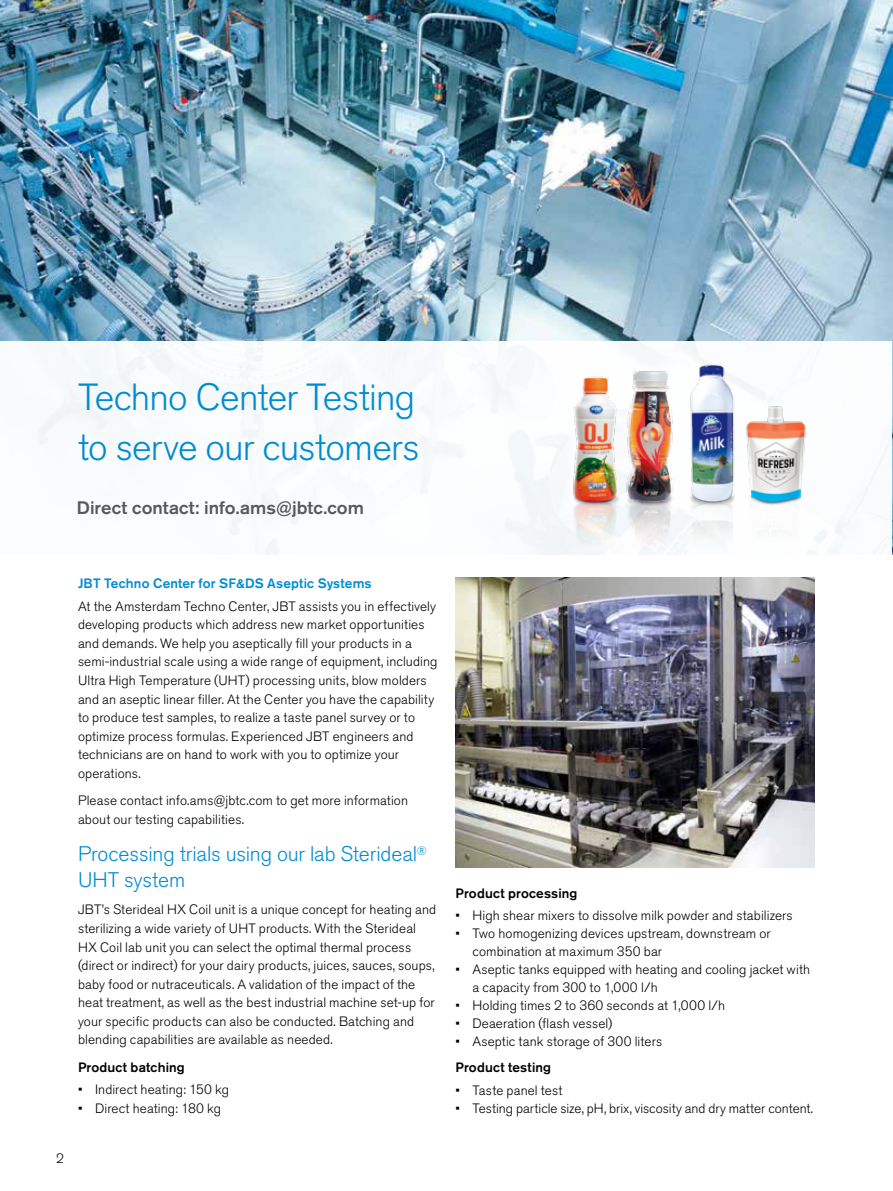
<style>
.page{position:relative;width:893px;height:1191px;background:#fff}
.page>*{position:absolute;margin:0;border:0;box-sizing:border-box;transform-origin:0 0}
.Headline_LRG{font:300 37.5px/49.5px "Akzidenz Grotesk Pro";letter-spacing:-.02em;color:#008cd2}
.Bodycopy{font:300 21px/25.8px "Akzidenz Grotesk Pro";letter-spacing:-.005em;color:#008cd2}
.Bodycopy-2{font:500 18px "Akzidenz Grotesk Pro";color:#58595b}
.Bodycopy-3{font:300 13.5px/18.6px "Akzidenz Grotesk Pro";letter-spacing:.01em;color:#000}
.Bodycopy-4{font:500 13.5px "Akzidenz Grotesk Pro";letter-spacing:.01em;color:#000}
.Bodycopy-5{font:500 13.5px "Akzidenz Grotesk Pro";letter-spacing:.01em;color:#008cd2}
</style>
<div class="page">
<img style="left:455px;top:577px;width:360px;height:290px">
<img style="left:0;top:0;width:893px;height:555px">
<div style="left:0;top:341px;width:892px;height:220px;background:#fff"></div>
<img style="left:571px;top:327px;width:185px;height:290px">
<img style="left:737px;top:491px;width:75px;height:104px">
<img style="left:739px;top:402px;width:73px;height:104px">
<p class="Headline_LRG" style="left:78px;top:372px;width:343px">Techno Center Testing to serve our customers</p>
<p class="Bodycopy-2" style="left:77px;top:496px;width:289px">Direct contact: info.ams@jbtc.com</p>
<p class="Bodycopy-5" style="left:78px;top:574px;width:295px">JBT Techno Center for SF&amp;DS Aseptic Systems</p>
<p class="Bodycopy-3" style="left:78px;top:596px;width:361px">At the Amsterdam Techno Center, JBT assists you in effectively developing products which address new market opportunities and demands. We help you aseptically fill your products in a semi-industrial scale using a wide range of equipment, including Ultra High Temperature (UHT) processing units, blow molders and an aseptic linear filler. At the Center you have the capability to produce test samples, to realize a taste panel survey or to optimize process formulas. Experienced JBT engineers and technicians are on hand to work with you to optimize your operations.</p>
<p class="Bodycopy-3" style="left:78px;top:791px;width:332px">Please contact info.ams@jbtc.com to get more information about our testing capabilities.</p>
<p class="Bodycopy" style="left:78px;top:841px;width:351px">Processing trials using our lab Sterideal<sup>®<br></sup>UHT system</p>
<p class="Bodycopy-3" style="left:78px;top:900px;width:360px">JBT’s Sterideal HX Coil unit is a unique concept for heating and sterilizing a wide variety of UHT products. With the Sterideal HX Coil lab unit you can select the optimal thermal process (direct or indirect) for your dairy products, juices, sauces, soups, baby food or nutraceuticals. A validation of the impact of the heat treatment, as well as the best industrial machine set-up for your specific products can also be conducted. Batching and blending capabilities are available as needed.</p>
<p class="Bodycopy-4" style="left:78px;top:1058px;width:108px">Product batching</p>
<p class="Bodycopy-3" style="left:78px;top:1080px;width:152px">• Indirect heating: 150 kg</p>
<p class="Bodycopy-3" style="left:78px;top:1099px;width:145px">• Direct heating: 180 kg</p>
<p class="Bodycopy-3" style="left:56px;top:1149px;width:9px">2</p>
<p class="Bodycopy-4" style="left:455px;top:884px;width:123px">Product processing</p>
<p class="Bodycopy-3" style="left:455px;top:905px;width:339px">• High shear mixers to dissolve milk powder and stabilizers</p>
<p class="Bodycopy-3" style="left:472px;top:924px;width:300px;line-height:18px;text-indent:-17px">• Two homogenizing devices upstream, downstream or combination at maximum 350 bar</p>
<p class="Bodycopy-3" style="left:472px;top:960px;width:339px;line-height:18px;text-indent:-17px">• Aseptic tanks equipped with heating and cooling jacket with a capacity from 300 to 1,000 l/h</p>
<p class="Bodycopy-3" style="left:455px;top:995px;width:271px">• Holding times 2 to 360 seconds at 1,000 l/h</p>
<p class="Bodycopy-3" style="left:455px;top:1013px;width:158px">• Deaeration (flash vessel)</p>
<p class="Bodycopy-3" style="left:455px;top:1031px;width:208px">• Aseptic tank storage of 300 liters</p>
<p class="Bodycopy-4" style="left:455px;top:1058px;width:97px">Product testing</p>
<p class="Bodycopy-3" style="left:455px;top:1080px;width:109px">• Taste panel test</p>
<p class="Bodycopy-3" style="left:455px;top:1098px;width:359px">• Testing particle size, pH, brix, viscosity and dry matter content.</p>
</div>
